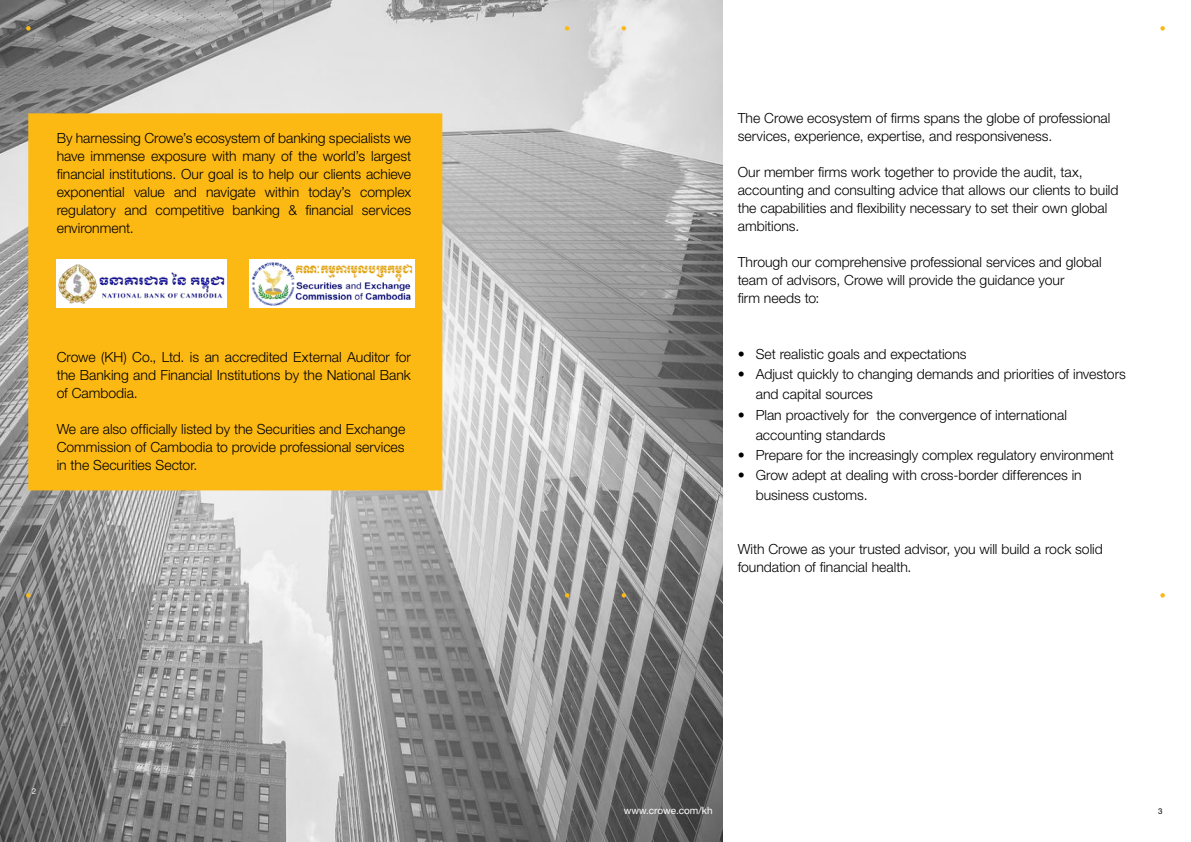
<style>
.page{position:relative;width:1191px;height:842px;background:#fff}
.page>*{position:absolute;margin:0;border:0;box-sizing:border-box;transform-origin:0 0}
.t1{font:300 14px/18px "Helvetica Neue LT Std";letter-spacing:-.005em;color:#000}
.t2{font:10px "Helvetica Neue LT Std";color:#fff}
.t3{font:8px "Helvetica Neue LT Std";color:#000}
.t4{font:8px "Helvetica Neue LT Std";color:#fff}
</style>
<div class="page">
<img style="left:0;top:0;width:722px;height:842px">
<div style="left:28px;top:113px;width:414px;height:377px;background:#fdb913;border:1px solid #fdb913"></div>
<svg style="left:621px;top:593px;width:5px;height:5px"></svg>
<svg style="left:1160px;top:593px;width:4px;height:5px"></svg>
<svg style="left:26px;top:26px;width:5px;height:5px"></svg>
<svg style="left:26px;top:593px;width:5px;height:5px"></svg>
<svg style="left:565px;top:593px;width:4px;height:5px"></svg>
<svg style="left:565px;top:26px;width:4px;height:5px"></svg>
<svg style="left:621px;top:26px;width:5px;height:5px"></svg>
<svg style="left:1160px;top:26px;width:4px;height:5px"></svg>
<div style="left:57px;top:259px;width:170px;height:49px;background:#fff"></div>
<img style="left:58px;top:264px;width:167px;height:40px">
<img style="left:249px;top:260px;width:166px;height:47px">
<p class="t1" style="left:57px;top:129px;width:356px;text-align:justify">By harnessing Crowe’s ecosystem of banking specialists we have immense exposure with many of the world’s largest financial institutions. Our goal is to help our clients achieve exponential value and navigate within today’s complex regulatory and competitive banking &amp; financial services environment.</p>
<p class="t1" style="left:57px;top:347px;width:356px;text-align:justify">Crowe (KH) Co., Ltd. is an accredited External Auditor for the Banking and Financial Institutions by the National Bank of Cambodia.</p>
<p class="t1" style="left:57px;top:419px;width:350px;text-align:justify">We are also officially listed by the Securities and Exchange Commission of Cambodia to provide professional services in the Securities Sector.</p>
<p class="t4" style="left:32px;top:786px;width:6px">2</p>
<p class="t1" style="left:738px;top:109px;width:374px">The Crowe ecosystem of firms spans the globe of professional services, experience, expertise, and responsiveness.</p>
<p class="t1" style="left:738px;top:163px;width:382px">Our member firms work together to provide the audit, tax, accounting and consulting advice that allows our clients to build the capabilities and flexibility necessary to set their own global ambitions.</p>
<p class="t1" style="left:738px;top:253px;width:365px">Through our comprehensive professional services and global team of advisors, Crowe will provide the guidance your<br>firm needs to:</p>
<p class="t1" style="left:738px;top:345px;width:230px">• Set realistic goals and expectations</p>
<p class="t1" style="left:756px;top:364px;width:371px;line-height:20px;text-indent:-18px">• Adjust quickly to changing demands and priorities of investors and capital sources</p>
<p class="t1" style="left:756px;top:404px;width:313px;line-height:20px;text-indent:-18px">• Plan proactively for the convergence of international accounting standards</p>
<p class="t1" style="left:738px;top:445px;width:377px">• Prepare for the increasingly complex regulatory environment</p>
<p class="t1" style="left:756px;top:464px;width:327px;line-height:20px;text-indent:-18px">• Grow adept at dealing with cross-border differences in business customs.</p>
<p class="t1" style="left:738px;top:539px;width:366px">With Crowe as your trusted advisor, you will build a rock solid foundation of financial health.</p>
<p class="t2" style="left:624px;top:804px;width:90px">www.crowe.com/kh</p>
<p class="t3" style="left:1158px;top:806px;width:6px">3</p>
</div>
